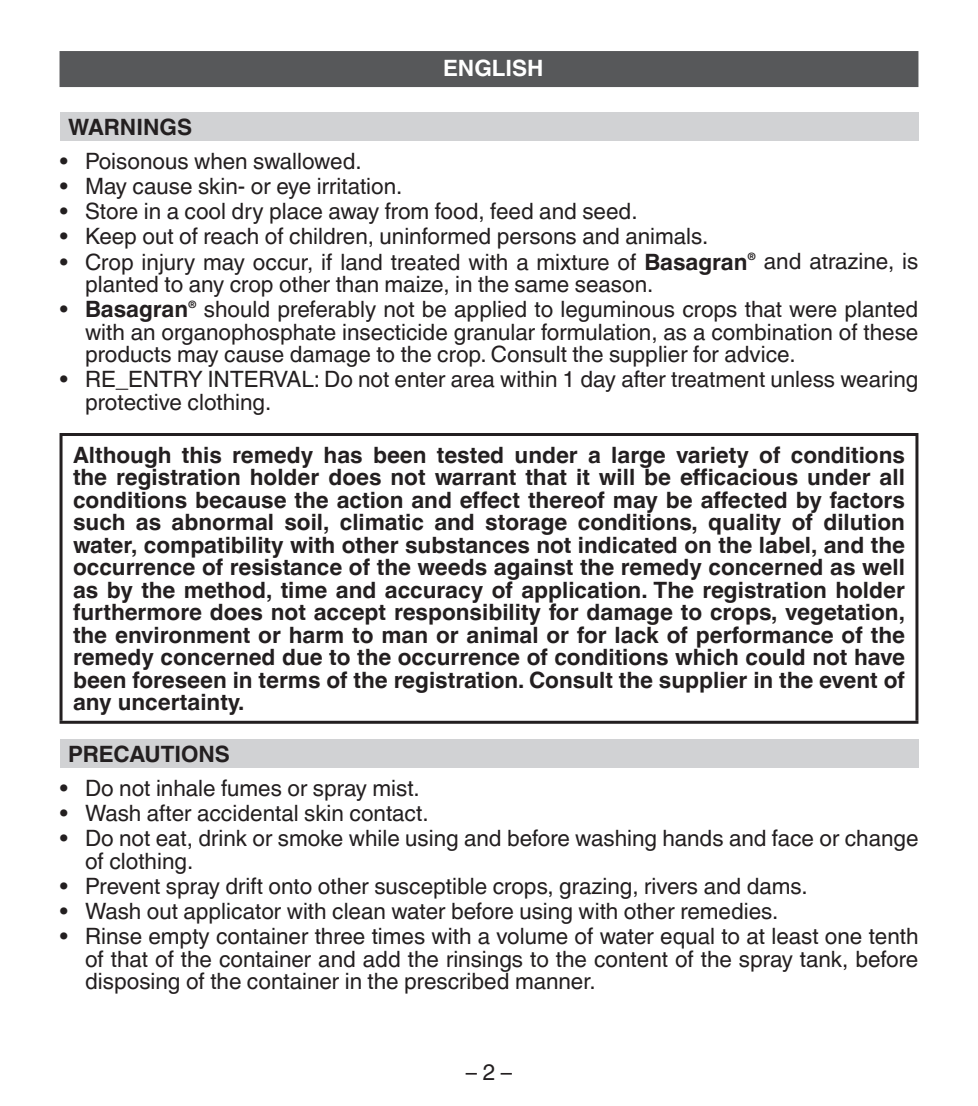
<style>
.page{position:relative;width:978px;height:1106px;background:#fff}
.page>*{position:absolute;margin:0;border:0;box-sizing:border-box;transform-origin:0 0}
.t1{font:22.5px/22.5px "Helvetica Linotype";color:#231f20;text-align:justify}
.t2{font:700 22.5px/22.5px "Helvetica Linotype";color:#231f20;text-align:justify}
.t3{font:700 22.5px "Helvetica Linotype";color:#fff}
.t4{font:700 10.2px "Helvetica Linotype";color:#231f20}
.s1{font-weight:700}
</style>
<div class="page">
<div style="left:60px;top:51px;width:858px;height:36px;background:#57585a"></div>
<div style="left:60px;top:113px;width:858px;height:28px;background:#d1d2d4"></div>
<div style="left:60px;top:740px;width:858px;height:28px;background:#d1d2d4"></div>
<hr style="left:60px;top:433px;width:858px;height:3px;background:#231f20">
<hr style="left:60px;top:436px;width:3px;height:284px;background:#231f20">
<hr style="left:915px;top:436px;width:3px;height:284px;background:#231f20">
<hr style="left:60px;top:720px;width:858px;height:3px;background:#231f20">
<p class="t3" style="left:443px;top:55px;width:102px">ENGLISH</p>
<p class="t2" style="left:68px;top:116px;width:126px">WARNINGS</p>
<p class="t1" style="left:60px;top:150px;width:304px">• Poisonous when swallowed.</p>
<p class="t1" style="left:60px;top:175px;width:344px">• May cause skin- or eye irritation.</p>
<p class="t1" style="left:60px;top:200px;width:580px">• Store in a cool dry place away from food, feed and seed.</p>
<p class="t1" style="left:60px;top:225px;width:650px">• Keep out of reach of children, uninformed persons and animals.</p>
<p class="t1" style="left:60px;top:250px;width:689px">• Crop injury may occur, if land treated with a mixture of <span class="s1">Basagran</span></p>
<p class="t4" style="left:747px;top:251px;width:10px">®</p>
<p class="t1" style="left:764px;top:250px;width:156px">and atrazine, is</p>
<p class="t1" style="left:85px;top:273px;width:570px">planted to any crop other than maize, in the same season.</p>
<p class="t2" style="left:60px;top:298px;width:130px">• Basagran</p>
<p class="t4" style="left:188px;top:299px;width:10px">®</p>
<p class="t1" style="left:85px;top:298px;width:835px;text-indent:119px">should preferably not be applied to leguminous crops that were planted with an organophosphate insecticide granular formulation, as a combination of these products may cause damage to the crop. Consult the supplier for advice.</p>
<p class="t1" style="left:85px;top:368px;width:835px;text-indent:-26px">• RE_ENTRY INTERVAL: Do not enter area within 1 day after treatment unless wearing protective clothing.</p>
<p class="t2" style="left:73px;top:443px;width:833px">Although this remedy has been tested under a large variety of conditions the registration holder does not warrant that it will be efficacious under all conditions because the action and effect thereof may be affected by factors such as abnormal soil, climatic and storage conditions, quality of dilution water, compatibility with other substances not indicated on the label, and the occurrence of resistance of the weeds against the remedy concerned as well as by the method, time and accuracy of application. The registration holder furthermore does not accept responsibility for damage to crops, vegetation, the environment or harm to man or animal or for lack of performance of the remedy concerned due to the occurrence of conditions which could not have been foreseen in terms of the registration. Consult the supplier in the event of any uncertainty.</p>
<p class="t2" style="left:68px;top:743px;width:164px">PRECAUTIONS</p>
<p class="t1" style="left:60px;top:777px;width:362px">• Do not inhale fumes or spray mist.</p>
<p class="t1" style="left:60px;top:802px;width:371px">• Wash after accidental skin contact.</p>
<p class="t1" style="left:85px;top:827px;width:835px;text-indent:-26px">• Do not eat, drink or smoke while using and before washing hands and face or change of clothing.</p>
<p class="t1" style="left:60px;top:875px;width:750px">• Prevent spray drift onto other susceptible crops, grazing, rivers and dams.</p>
<p class="t1" style="left:60px;top:900px;width:720px">• Wash out applicator with clean water before using with other remedies.</p>
<p class="t1" style="left:85px;top:925px;width:835px;text-indent:-26px">• Rinse empty container three times with a volume of water equal to at least one tenth of that of the container and add the rinsings to the content of the spray tank, before disposing of the container in the prescribed manner.</p>
<p class="t1" style="left:466px;top:1060px;width:47px">– 2 –</p>
</div>
